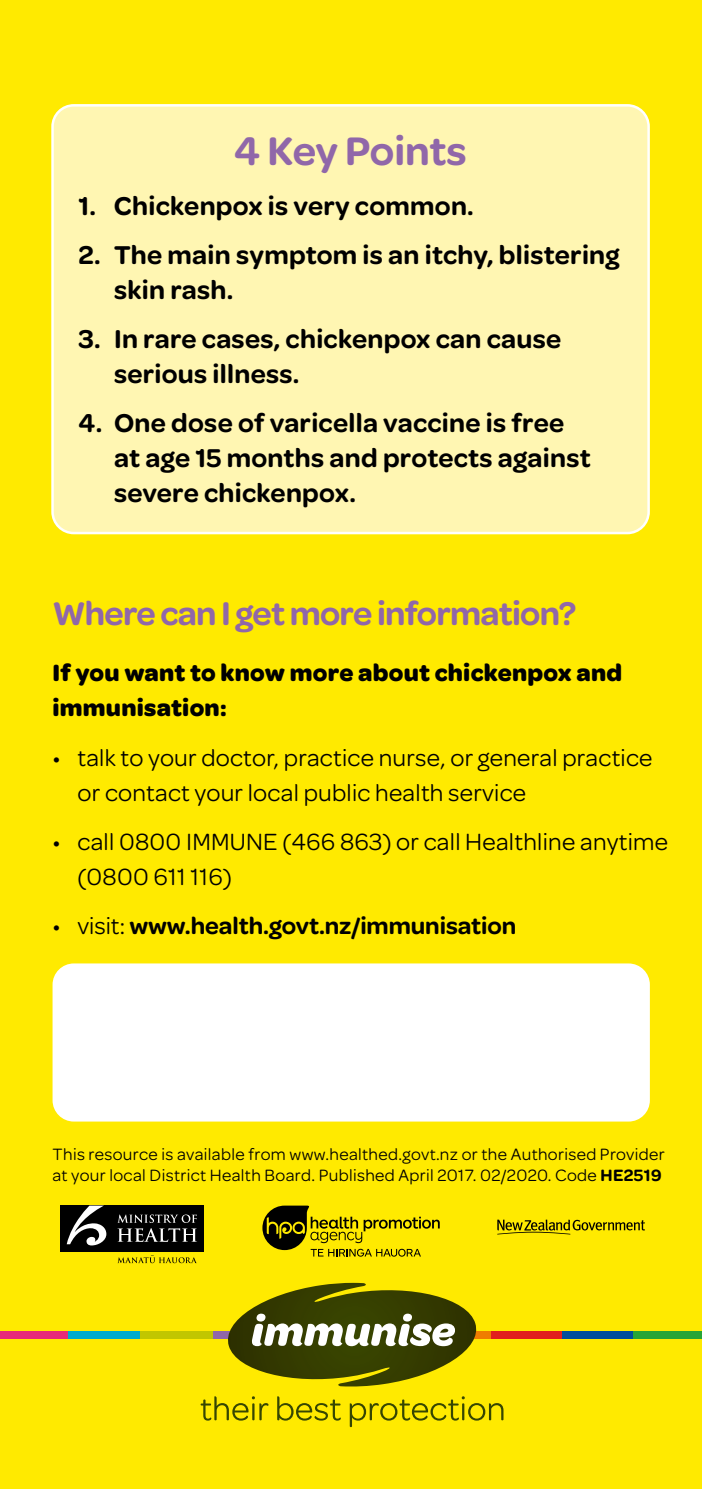
<style>
.page{position:relative;width:702px;height:1489px;background:#fff}
.page>*{position:absolute;margin:0;border:0;box-sizing:border-box;transform-origin:0 0}
.t1{font:600 42.5px "Omnes";letter-spacing:-.01em;color:#9067a9}
.t2{font:600 35px "Omnes";letter-spacing:-.02em;color:#9067a9}
.t3{font:600 27.5px/35px "Omnes";letter-spacing:.01em;color:#000}
.t4{font:25px/35px "Omnes";letter-spacing:.01em;color:#000}
.t5{font:700 25px/35px "Omnes";letter-spacing:.01em;color:#000}
.t6{font:600 25px "Omnes";letter-spacing:-.005em;color:#000}
.t7{font:17.5px/21px "Omnes";letter-spacing:.02em;color:#000}
.s1{font-weight:400}
.s2{font-weight:600}
</style>
<div class="page">
<div style="left:0;top:0;width:702px;height:1488px;background:#ffea00"></div>
<div style="left:632px;top:1330px;width:70px;height:7px;background:#27a536"></div>
<div style="left:561px;top:1330px;width:71px;height:7px;background:#004e9b"></div>
<div style="left:490px;top:1330px;width:71px;height:7px;background:#e11f1d"></div>
<div style="left:426px;top:1330px;width:64px;height:7px;background:#ef7d00"></div>
<div style="left:212px;top:1330px;width:72px;height:7px;background:#9067a9"></div>
<div style="left:140px;top:1330px;width:72px;height:7px;background:#c1c600"></div>
<div style="left:68px;top:1330px;width:72px;height:7px;background:#00abcd"></div>
<div style="left:0;top:1330px;width:68px;height:7px;background:#e72b78"></div>
<svg style="left:201px;top:1396px;width:302px;height:30px"></svg>
<svg style="left:221px;top:1282px;width:262px;height:104px"></svg>
<div style="left:53px;top:105px;width:595px;height:428px;background:#fff6b2;border-radius:21px"></div>
<div style="left:51px;top:104px;width:598px;height:430px;border:2px solid #fff;border-radius:21px"></div>
<div style="left:60px;top:1205px;width:143px;height:46px;background:#000"></div>
<svg style="left:117px;top:1214px;width:80px;height:27px"></svg>
<svg style="left:117px;top:1255px;width:80px;height:8px"></svg>
<svg style="left:67px;top:1205px;width:39px;height:40px"></svg>
<svg style="left:497px;top:1219px;width:148px;height:15px"></svg>
<div style="left:53px;top:963px;width:596px;height:158px;background:#fff;border-radius:21px"></div>
<hr style="left:0;top:590px;width:1px;height:175px;background:#fff8c7">
<svg style="left:262px;top:1205px;width:177px;height:51px"></svg>
<h1 class="t1" style="left:234px;top:121px;width:234px">4 Key Points</h1>
<p class="t3" style="left:79px;top:186px;width:396px">1. Chickenpox is very common.</p>
<p class="t3" style="left:114px;top:236px;width:507px;text-indent:-35px">2. The main symptom is an itchy, blistering skin rash.</p>
<p class="t3" style="left:114px;top:320px;width:448px;text-indent:-35px">3. In rare cases, chickenpox can cause serious illness.</p>
<p class="t3" style="left:114px;top:404px;width:478px;text-indent:-35px">4. One dose of varicella vaccine is free at age 15 months and protects against severe chickenpox.</p>
<p class="t2" style="left:53px;top:588px;width:525px">Where can I get more information?</p>
<p class="t5" style="left:53px;top:654px;width:571px">If you want to know more about chickenpox and immunisation:</p>
<p class="t4" style="left:78px;top:738px;width:576px;text-indent:-25px">• talk to your doctor, practice nurse, or general practice or contact your local public health service</p>
<p class="t4" style="left:78px;top:822px;width:592px;text-indent:-25px">• call 0800 IMMUNE (466 863) or call Healthline anytime (0800 611 116)</p>
<p class="t6" style="left:53px;top:907px;width:465px"><span class="s1">• visit:</span> www.health.govt.nz/immunisation</p>
<p class="t7" style="left:53px;top:1142px;width:613px">This resource is available from www.healthed.govt.nz or the Authorised Provider at your local District Health Board. Published April 2017. 02/2020. Code <span class="s2">HE2519</span></p>
</div>
